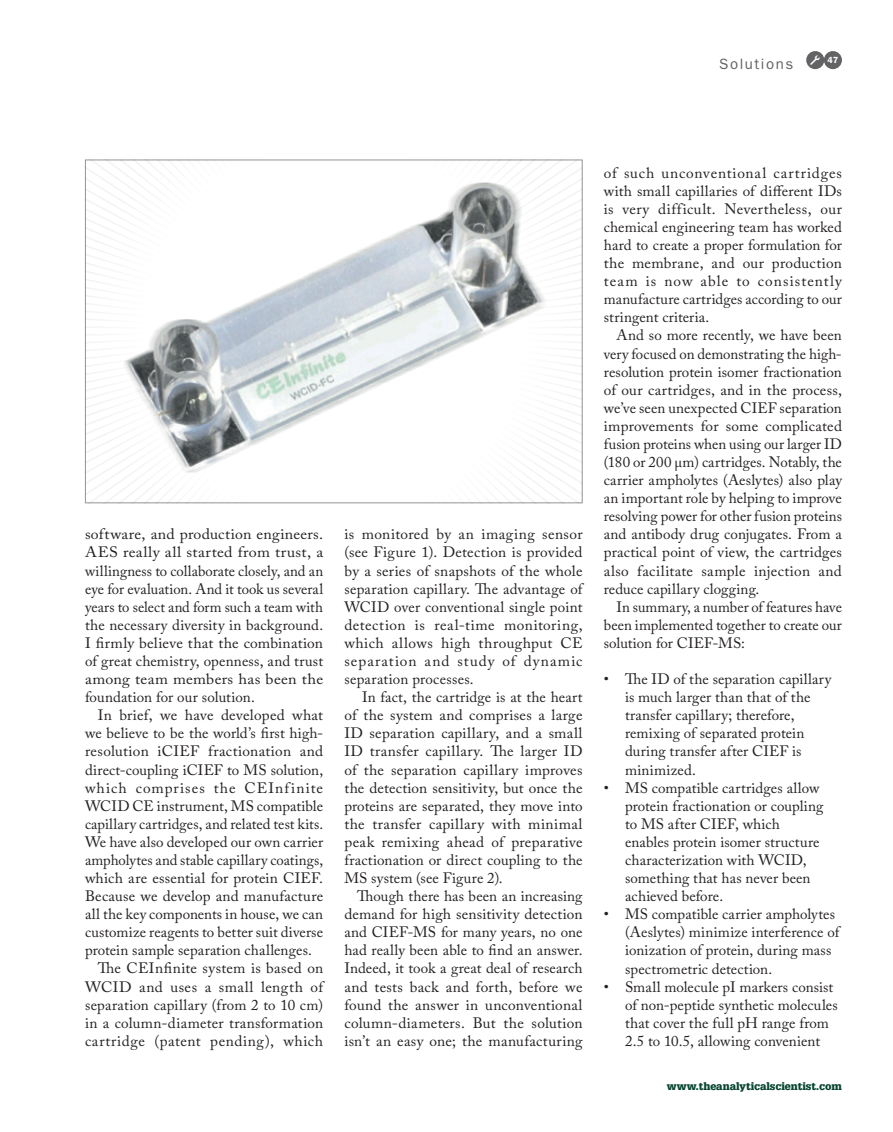
<style>
.page{position:relative;width:893px;height:1132px;background:#fff}
.page>*{position:absolute;margin:0;border:0;box-sizing:border-box;transform-origin:0 0}
.t1{font:15px/18px "Adobe Caslon Pro";letter-spacing:.01em;color:#231f20;text-align:justify}
.t2{font:15px/18px "Adobe Caslon Pro";letter-spacing:.01em;color:#231f20;text-align:justify;scale:1.05 1}
.t3{font:15px "Adobe Caslon Pro";letter-spacing:.04em;color:#231f20}
.t4{font:15px "Adobe Caslon Pro";letter-spacing:.07em;color:#231f20}
.t5{font:15px "Adobe Caslon Pro";letter-spacing:.03em;color:#231f20}
.t6{font:15px "ITC Franklin Gothic Std";letter-spacing:.105em;color:#636366}
.t7{font:900 10.5px "Glypha LT Std";color:#064430}
.t8{font:600 8.85px "ITC Franklin Gothic Std";color:#fff}
</style>
<div class="page">
<img style="left:92px;top:161px;width:484px;height:340px">
<div style="left:824px;top:51px;width:18px;height:18px;background:#636366;border-radius:50%"></div>
<div style="left:806px;top:51px;width:18px;height:18px;background:#636366;border-radius:50%"></div>
<p class="t6" style="left:719px;top:55px;width:75px">Solutions</p>
<p class="t8" style="left:828px;top:55px;width:12px">47</p>
<p class="t2" style="left:85px;top:525px;width:228px">software, and production engineers.<br>AES really all started from trust, a willingness to collaborate closely, and an eye for evaluation. And it took us several years to select and form such a team with the necessary diversity in background.<br>I firmly believe that the combination of great chemistry, openness, and trust among team members has been the foundation for our solution.</p>
<p class="t1" style="left:98px;top:705px;width:227px">In brief, we have developed what</p>
<p class="t1" style="left:85px;top:724px;width:240px">we believe to be the world’s first high-</p>
<p class="t1" style="left:85px;top:742px;width:240px">resolution iCIEF fractionation and</p>
<p class="t1" style="left:85px;top:760px;width:240px">direct-coupling iCIEF to MS solution,</p>
<p class="t4" style="left:85px;top:778px;width:240px">which comprises the CEInfinite</p>
<p class="t1" style="left:85px;top:796px;width:240px">WCID CE instrument, MS compatible</p>
<p class="t1" style="left:85px;top:814px;width:240px">capillary cartridges, and related test kits.</p>
<p class="t1" style="left:85px;top:832px;width:240px">We have also developed our own carrier</p>
<p class="t1" style="left:85px;top:850px;width:240px">ampholytes and stable capillary coatings,</p>
<p class="t1" style="left:85px;top:868px;width:240px">which are essential for protein CIEF.</p>
<p class="t1" style="left:85px;top:886px;width:240px">Because we develop and manufacture</p>
<p class="t1" style="left:85px;top:904px;width:240px">all the key components in house, we can</p>
<p class="t1" style="left:85px;top:922px;width:240px">customize reagents to better suit diverse</p>
<p class="t1" style="left:85px;top:940px;width:228px">protein sample separation challenges.</p>
<p class="t1" style="left:98px;top:958px;width:227px">The CEInfinite system is based on</p>
<p class="t5" style="left:85px;top:977px;width:240px">WCID and uses a small length of</p>
<p class="t1" style="left:85px;top:995px;width:240px">separation capillary (from 2 to 10 cm)</p>
<p class="t1" style="left:85px;top:1013px;width:240px">in a column-diameter transformation</p>
<p class="t3" style="left:85px;top:1031px;width:240px">cartridge (patent pending), which</p>
<p class="t1" style="left:344px;top:525px;width:240px">is monitored by an imaging sensor (see Figure 1). Detection is provided by a series of snapshots of the whole separation capillary. The advantage of WCID over conventional single point detection is real-time monitoring, which allows high throughput CE separation and study of dynamic separation processes.</p>
<p class="t1" style="left:344px;top:687px;width:240px;text-indent:18px">In fact, the cartridge is at the heart of the system and comprises a large ID separation capillary, and a small ID transfer capillary. The larger ID of the separation capillary improves the detection sensitivity, but once the proteins are separated, they move into the transfer capillary with minimal peak remixing ahead of preparative fractionation or direct coupling to the MS system (see Figure 2).</p>
<p class="t1" style="left:344px;top:886px;width:240px;text-indent:13px">Though there has been an increasing demand for high sensitivity detection and CIEF-MS for many years, no one had really been able to find an answer.<br>Indeed, it took a great deal of research and tests back and forth, before we found the answer in unconventional column-diameters. But the solution isn’t an easy one; the manufacturing</p>
<p class="t1" style="left:604px;top:163px;width:240px">of such unconventional cartridges with small capillaries of different IDs is very difficult. Nevertheless, our chemical engineering team has worked hard to create a proper formulation for the membrane, and our production team is now able to consistently manufacture cartridges according to our stringent criteria.</p>
<p class="t1" style="left:604px;top:326px;width:240px;text-indent:13px">And so more recently, we have been very focused on demonstrating the high&shy;resolution protein isomer fractionation of our cartridges, and in the process, we’ve seen unexpected CIEF separation improvements for some complicated fusion proteins when using our larger ID (180 or 200 μm) cartridges. Notably, the carrier ampholytes (Aeslytes) also play an important role by helping to improve resolving power for other fusion proteins and antibody drug conjugates. From a practical point of view, the cartridges also facilitate sample injection and reduce capillary clogging.</p>
<p class="t1" style="left:604px;top:597px;width:240px;text-indent:13px">In summary, a number of features have been implemented together to create our solution for CIEF-MS:</p>
<p class="t1" style="left:625px;top:669px;width:208px;text-align:left;text-indent:-21px">• The ID of the separation capillary is much larger than that of the transfer capillary; therefore, remixing of separated protein during transfer after CIEF is minimized.</p>
<p class="t1" style="left:625px;top:778px;width:200px;text-align:left;text-indent:-21px">• MS compatible cartridges allow protein fractionation or coupling to MS after CIEF, which enables protein isomer structure characterization with WCID, something that has never been achieved before.</p>
<p class="t1" style="left:625px;top:904px;width:216px;text-align:left;text-indent:-21px">• MS compatible carrier ampholytes (Aeslytes) minimize interference of ionization of protein, during mass spectrometric detection.</p>
<p class="t1" style="left:625px;top:977px;width:214px;text-align:left;text-indent:-21px">• Small molecule pI markers consist of non-peptide synthetic molecules that cover the full pH range from 2.5 to 10.5, allowing convenient</p>
<p class="t7" style="left:667px;top:1078px;width:177px">www.theanalyticalscientist.com</p>
</div>
